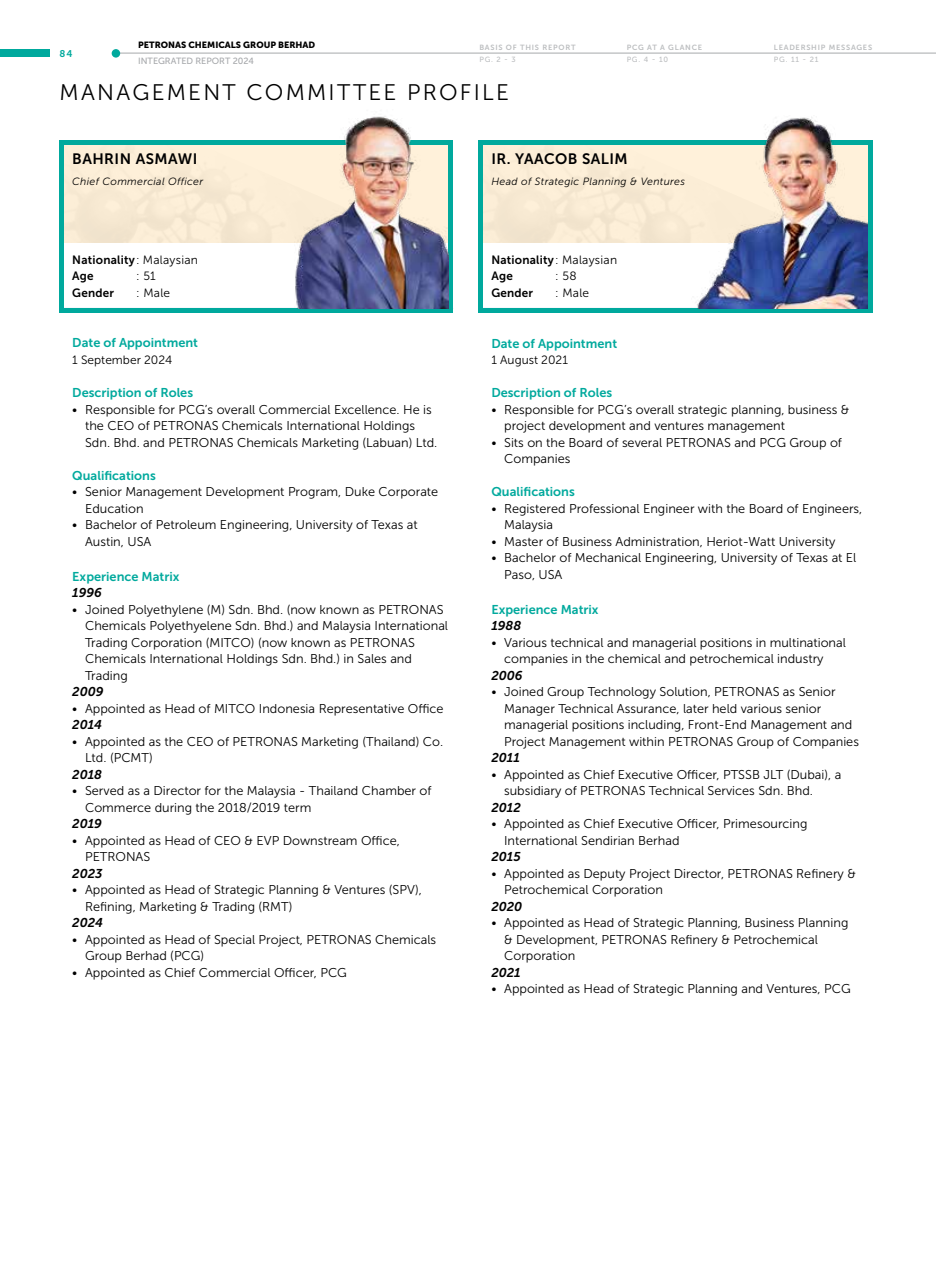
<style>
.page{position:relative;width:936px;height:1276px;background:#fff}
.page>*{position:absolute;margin:0;border:0;box-sizing:border-box;transform-origin:0 0}
.t1{font:22.5px "Museo Sans 300";letter-spacing:.1em;color:#000}
.t2{font:15px "Museo Sans 700";letter-spacing:.03em;color:#000}
.t3{font:12.75px/16.5px "Museo Sans 300";color:#000}
.t4{font:12.75px "Museo Sans 700";color:#00a99d}
.t5{font:italic 12.75px "Museo Sans 700";color:#000}
.t6{font:12px/16.5px "Museo Sans 700";letter-spacing:.02em;color:#000}
.t7{font:12px "Museo Sans 300";color:#000}
.t8{font:italic 10.5px "Museo Sans 300";letter-spacing:.03em;color:#000}
.t9{font:9.75px "Museo Sans 700";color:#00a99d}
.t10{font:9px "Museo Sans 900";color:#000}
.t11{font:9px "Museo Sans 500";color:#a7a9ac}
.t12{font:7.5px "Museo Sans 700";letter-spacing:.1em;color:#bcbec0}
.t13{font:7.5px "Museo Sans 500";letter-spacing:.1em;color:#bcbec0}
.s1{font-family:"Museo Sans 300"}
</style>
<div class="page">
<hr style="left:114px;top:53px;width:821px;height:1px;background:#a7a9ac">
<div style="left:0;top:50px;width:50px;height:7px;background:#00a99d"></div>
<div style="left:112px;top:49px;width:8px;height:9px;background:#00a99d;border-radius:50%"></div>
<hr style="left:60px;top:140px;width:4px;height:172px;background:#00a99d">
<hr style="left:449px;top:140px;width:4px;height:172px;background:#00a99d">
<div style="left:60px;top:140px;width:393px;height:5px;background:#00a99d"></div>
<hr style="left:60px;top:308px;width:393px;height:4px;background:#00a99d">
<img style="left:267px;top:116px;width:182px;height:192px">
<div style="left:478px;top:140px;width:5px;height:172px;background:#00a99d"></div>
<div style="left:867px;top:140px;width:5px;height:172px;background:#00a99d"></div>
<div style="left:478px;top:140px;width:394px;height:5px;background:#00a99d"></div>
<hr style="left:478px;top:308px;width:394px;height:4px;background:#00a99d">
<img style="left:675px;top:117px;width:192px;height:191px">
<p class="t10" style="left:138px;top:40px;width:178px">PETRONAS CHEMICALS GROUP BERHAD</p>
<p class="t11" style="left:138px;top:56px;width:117px">INTEGRATED REPORT 2024</p>
<p class="t12" style="left:479px;top:43px;width:98px">BASIS OF THIS REPORT</p>
<p class="t13" style="left:479px;top:55px;width:38px">PG. 2 - 3</p>
<p class="t9" style="left:60px;top:48px;width:14px">84</p>
<h1 class="t1" style="left:60px;top:80px;width:451px">MANAGEMENT COMMITTEE PROFILE</h1>
<p class="t12" style="left:626px;top:43px;width:77px">PCG AT A GLANCE</p>
<p class="t13" style="left:626px;top:55px;width:43px">PG. 4 - 10</p>
<p class="t2" style="left:72px;top:151px;width:127px">BAHRIN ASMAWI</p>
<p class="t2" style="left:491px;top:151px;width:138px">IR. YAACOB SALIM</p>
<p class="t8" style="left:72px;top:176px;width:132px">Chief Commercial Officer</p>
<p class="t8" style="left:491px;top:176px;width:195px">Head of Strategic Planning &amp; Ventures</p>
<p class="t6" style="left:72px;top:251px;width:127px">Nationality<span class="s1">: Malaysian<br></span>Age</p>
<p class="t7" style="left:136px;top:270px;width:21px">: 51</p>
<p class="t6" style="left:491px;top:251px;width:127px">Nationality<span class="s1">: Malaysian<br></span>Age</p>
<p class="t7" style="left:555px;top:270px;width:23px">: 58</p>
<p class="t6" style="left:72px;top:284px;width:43px">Gender</p>
<p class="t7" style="left:136px;top:286px;width:36px">: Male</p>
<p class="t6" style="left:491px;top:284px;width:43px">Gender</p>
<p class="t7" style="left:555px;top:286px;width:36px">: Male</p>
<p class="t12" style="left:773px;top:43px;width:100px">LEADERSHIP MESSAGES</p>
<p class="t13" style="left:773px;top:55px;width:46px">PG. 11 - 21</p>
<p class="t4" style="left:72px;top:336px;width:127px">Date of Appointment</p>
<p class="t7" style="left:72px;top:353px;width:101px">1 September 2024</p>
<p class="t4" style="left:72px;top:385px;width:122px">Description of Roles</p>
<p class="t3" style="left:85px;top:401px;width:354px;text-indent:-13px">• Responsible for PCG’s overall Commercial Excellence. He is the CEO of PETRONAS Chemicals International Holdings<br>Sdn. Bhd. and PETRONAS Chemicals Marketing (Labuan) Ltd.</p>
<p class="t4" style="left:72px;top:468px;width:85px">Qualifications</p>
<p class="t3" style="left:85px;top:483px;width:354px;text-indent:-13px">• Senior Management Development Program, Duke Corporate<br>Education</p>
<p class="t3" style="left:85px;top:516px;width:334px;text-indent:-13px">• Bachelor of Petroleum Engineering, University of Texas at<br>Austin, USA</p>
<p class="t4" style="left:72px;top:569px;width:109px">Experience Matrix</p>
<p class="t5" style="left:72px;top:585px;width:31px">1996</p>
<p class="t3" style="left:85px;top:601px;width:364px;text-indent:-13px">• Joined Polyethylene (M) Sdn. Bhd. (now known as PETRONAS Chemicals Polyethyelene Sdn. Bhd.) and Malaysia International Trading Corporation (MITCO) (now known as PETRONAS Chemicals International Holdings Sdn. Bhd.) in Sales and Trading</p>
<p class="t5" style="left:72px;top:684px;width:33px">2009</p>
<p class="t3" style="left:72px;top:700px;width:372px">• Appointed as Head of MITCO Indonesia Representative Office</p>
<p class="t5" style="left:72px;top:717px;width:31px">2014</p>
<p class="t3" style="left:85px;top:733px;width:360px;text-indent:-13px">• Appointed as the CEO of PETRONAS Marketing (Thailand) Co.<br>Ltd. (PCMT)</p>
<p class="t5" style="left:72px;top:767px;width:31px">2018</p>
<p class="t3" style="left:85px;top:782px;width:348px;text-indent:-13px">• Served as a Director for the Malaysia - Thailand Chamber of<br>Commerce during the 2018/2019 term</p>
<p class="t5" style="left:72px;top:816px;width:31px">2019</p>
<p class="t3" style="left:85px;top:832px;width:316px;text-indent:-13px">• Appointed as Head of CEO &amp; EVP Downstream Office,<br>PETRONAS</p>
<p class="t5" style="left:72px;top:866px;width:32px">2023</p>
<p class="t3" style="left:85px;top:881px;width:338px;text-indent:-13px">• Appointed as Head of Strategic Planning &amp; Ventures (SPV),<br>Refining, Marketing &amp; Trading (RMT)</p>
<p class="t5" style="left:72px;top:915px;width:32px">2024</p>
<p class="t3" style="left:85px;top:931px;width:352px;text-indent:-13px">• Appointed as Head of Special Project, PETRONAS Chemicals<br>Group Berhad (PCG)</p>
<p class="t3" style="left:72px;top:964px;width:276px">• Appointed as Chief Commercial Officer, PCG</p>
<p class="t4" style="left:491px;top:336px;width:127px">Date of Appointment</p>
<p class="t7" style="left:491px;top:353px;width:78px">1 August 2021</p>
<p class="t4" style="left:491px;top:385px;width:122px">Description of Roles</p>
<p class="t3" style="left:504px;top:401px;width:347px;text-indent:-13px">• Responsible for PCG’s overall strategic planning, business &amp; project development and ventures management</p>
<p class="t3" style="left:504px;top:434px;width:339px;text-indent:-13px">• Sits on the Board of several PETRONAS and PCG Group of<br>Companies</p>
<p class="t4" style="left:491px;top:484px;width:85px">Qualifications</p>
<p class="t3" style="left:504px;top:500px;width:360px;text-indent:-13px">• Registered Professional Engineer with the Board of Engineers,<br>Malaysia</p>
<p class="t3" style="left:491px;top:533px;width:345px">• Master of Business Administration, Heriot-Watt University</p>
<p class="t3" style="left:504px;top:549px;width:354px;text-indent:-13px">• Bachelor of Mechanical Engineering, University of Texas at El<br>Paso, USA</p>
<p class="t4" style="left:491px;top:602px;width:109px">Experience Matrix</p>
<p class="t5" style="left:491px;top:619px;width:31px">1988</p>
<p class="t3" style="left:504px;top:634px;width:343px;text-indent:-13px">• Various technical and managerial positions in multinational companies in the chemical and petrochemical industry</p>
<p class="t5" style="left:491px;top:668px;width:33px">2006</p>
<p class="t3" style="left:504px;top:683px;width:356px;text-indent:-13px">• Joined Group Technology Solution, PETRONAS as Senior Manager Technical Assurance, later held various senior managerial positions including, Front-End Management and Project Management within PETRONAS Group of Companies</p>
<p class="t5" style="left:491px;top:750px;width:30px">2011</p>
<p class="t3" style="left:504px;top:766px;width:339px;text-indent:-13px">• Appointed as Chief Executive Officer, PTSSB JLT (Dubai), a subsidiary of PETRONAS Technical Services Sdn. Bhd.</p>
<p class="t5" style="left:491px;top:800px;width:31px">2012</p>
<p class="t3" style="left:504px;top:815px;width:305px;text-indent:-13px">• Appointed as Chief Executive Officer, Primesourcing<br>International Sendirian Berhad</p>
<p class="t5" style="left:491px;top:849px;width:31px">2015</p>
<p class="t3" style="left:504px;top:865px;width:353px;text-indent:-13px">• Appointed as Deputy Project Director, PETRONAS Refinery &amp;<br>Petrochemical Corporation</p>
<p class="t5" style="left:491px;top:899px;width:32px">2020</p>
<p class="t3" style="left:504px;top:914px;width:346px;text-indent:-13px">• Appointed as Head of Strategic Planning, Business Planning &amp; Development, PETRONAS Refinery &amp; Petrochemical<br>Corporation</p>
<p class="t5" style="left:491px;top:965px;width:31px">2021</p>
<p class="t3" style="left:491px;top:980px;width:361px">• Appointed as Head of Strategic Planning and Ventures, PCG</p>
</div>
